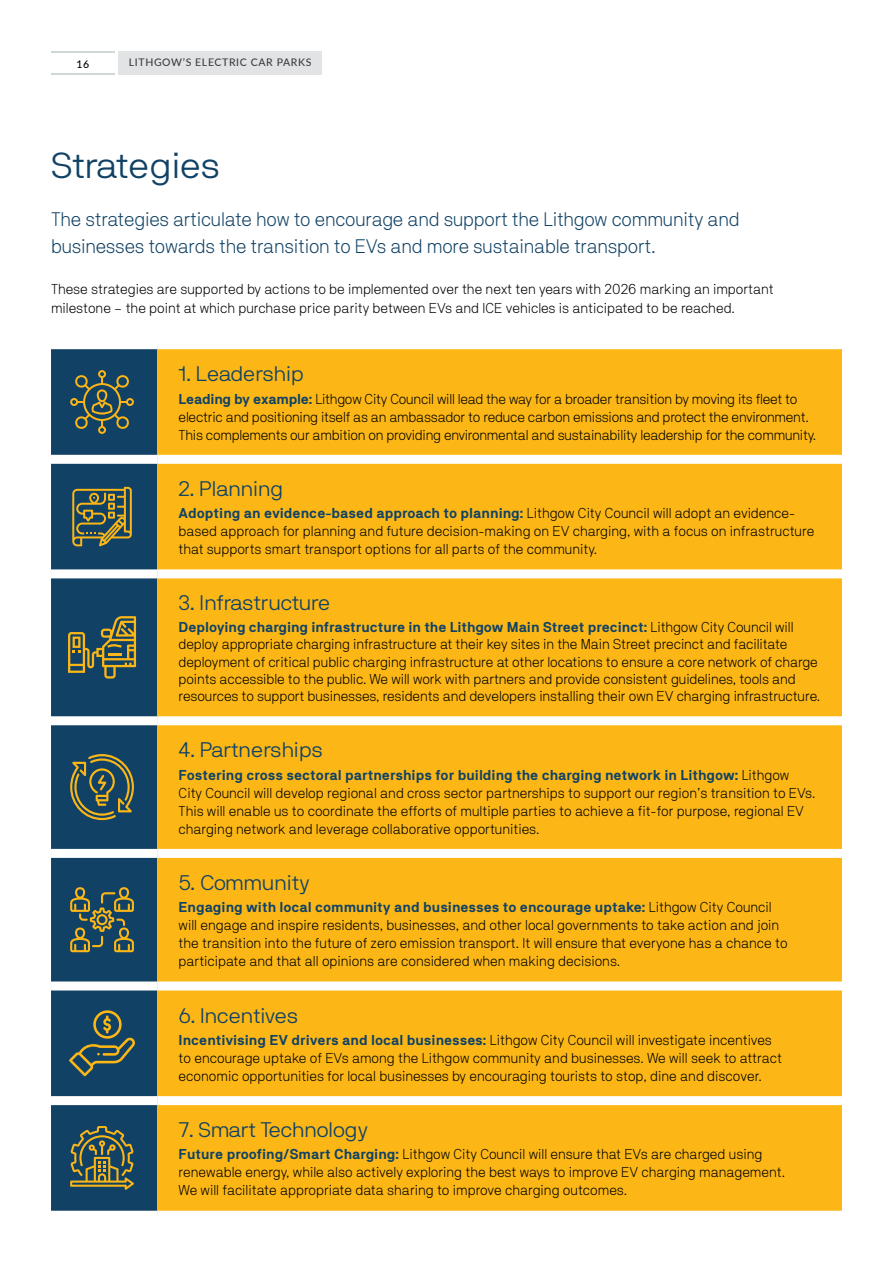
<style>
.page{position:relative;width:893px;height:1263px;background:#fff}
.page>*{position:absolute;margin:0;border:0;box-sizing:border-box;transform-origin:0 0}
.H2_LCC_Heading_TOC{font:300 36px "NB International Pro";color:#114265}
.H3_LCC_Table_heading{font:300 21px "NB International Pro";color:#114265}
.P_LCC_Intro{font:300 19.5px/27px "NB Akademie Std";letter-spacing:-.01em;color:#114265}
.P_LCC_Body_text{font:300 14.25px/18px "NB Akademie Std";color:#000}
.t1{font:500 10.5px "Lato";letter-spacing:.06em;color:#000}
.s1{font-weight:700;color:#114265}
</style>
<div class="page">
<div style="left:51px;top:349px;width:106px;height:862px;background:#114265"></div>
<div style="left:157px;top:349px;width:685px;height:862px;background:#fcb716"></div>
<div style="left:51px;top:849px;width:106px;height:9px;background:#fff"></div>
<div style="left:157px;top:849px;width:685px;height:9px;background:#fff"></div>
<div style="left:51px;top:981px;width:106px;height:9px;background:#fff"></div>
<div style="left:157px;top:981px;width:685px;height:9px;background:#fff"></div>
<div style="left:51px;top:1096px;width:106px;height:9px;background:#fff"></div>
<div style="left:157px;top:1096px;width:685px;height:9px;background:#fff"></div>
<div style="left:51px;top:455px;width:106px;height:9px;background:#fff"></div>
<div style="left:157px;top:455px;width:685px;height:9px;background:#fff"></div>
<div style="left:51px;top:569px;width:106px;height:9px;background:#fff"></div>
<div style="left:157px;top:569px;width:685px;height:9px;background:#fff"></div>
<div style="left:51px;top:716px;width:106px;height:9px;background:#fff"></div>
<div style="left:157px;top:716px;width:685px;height:9px;background:#fff"></div>
<svg style="left:70px;top:370px;width:64px;height:64px;background:#435a53"></svg>
<svg style="left:72px;top:487px;width:60px;height:59px;background:#626a49"></svg>
<svg style="left:68px;top:616px;width:68px;height:62px;background:#5a664c"></svg>
<svg style="left:70px;top:754px;width:64px;height:66px;background:#4d6050"></svg>
<svg style="left:70px;top:887px;width:64px;height:65px;background:#51624f"></svg>
<svg style="left:69px;top:1010px;width:67px;height:66px;background:#3a5656"></svg>
<svg style="left:70px;top:1126px;width:64px;height:64px;background:#56644d"></svg>
<div style="left:118px;top:51px;width:204px;height:24px;background:#e1e3e4"></div>
<hr style="left:51px;top:51px;width:64px;height:2px;background:#cfd7d8">
<hr style="left:51px;top:73px;width:64px;height:2px;background:#cfd7d8">
<p class="t1" style="left:77px;top:56px;width:14px">16</p>
<p class="t1" style="left:129px;top:55px;width:184px">LITHGOW’S ELECTRIC CAR PARKS</p>
<h2 class="H2_LCC_Heading_TOC" style="left:51px;top:145px;width:171px">Strategies</h2>
<p class="P_LCC_Intro" style="left:51px;top:205px;width:690px">The strategies articulate how to encourage and support the Lithgow community and businesses towards the transition to EVs and more sustainable transport.</p>
<p class="P_LCC_Body_text" style="left:51px;top:279px;width:724px;line-height:19.5px">These strategies are supported by actions to be implemented over the next ten years with 2026 marking an important milestone – the point at which purchase price parity between EVs and ICE vehicles is anticipated to be reached.</p>
<p class="H3_LCC_Table_heading" style="left:179px;top:362px;width:127px">1. Leadership</p>
<p class="P_LCC_Body_text" style="left:179px;top:389px;width:639px"><span class="s1">Leading by example:</span> Lithgow City Council will lead the way for a broader transition by moving its fleet to electric and positioning itself as an ambassador to reduce carbon emissions and protect the environment.<br>This complements our ambition on providing environmental and sustainability leadership for the community.</p>
<p class="H3_LCC_Table_heading" style="left:179px;top:477px;width:106px">2. Planning</p>
<p class="P_LCC_Body_text" style="left:179px;top:504px;width:637px"><span class="s1">Adopting an evidence-based approach to planning:</span> Lithgow City Council will adopt an evidence&shy;based approach for planning and future decision-making on EV charging, with a focus on infrastructure that supports smart transport options for all parts of the community.</p>
<p class="H3_LCC_Table_heading" style="left:179px;top:591px;width:153px">3. Infrastructure</p>
<p class="P_LCC_Body_text" style="left:179px;top:618px;width:643px;line-height:17.2px"><span class="s1">Deploying charging infrastructure in the Lithgow Main Street precinct:</span> Lithgow City Council will deploy appropriate charging infrastructure at their key sites in the Main Street precinct and facilitate deployment of critical public charging infrastructure at other locations to ensure a core network of charge points accessible to the public. We will work with partners and provide consistent guidelines, tools and resources to support businesses, residents and developers installing their own EV charging infrastructure.</p>
<p class="H3_LCC_Table_heading" style="left:179px;top:738px;width:146px">4. Partnerships</p>
<p class="P_LCC_Body_text" style="left:179px;top:765px;width:638px"><span class="s1">Fostering cross sectoral partnerships for building the charging network in Lithgow:</span> Lithgow City Council will develop regional and cross sector partnerships to support our region’s transition to EVs.<br>This will enable us to coordinate the efforts of multiple parties to achieve a fit-for purpose, regional EV charging network and leverage collaborative opportunities.</p>
<p class="H3_LCC_Table_heading" style="left:179px;top:871px;width:133px">5. Community</p>
<p class="P_LCC_Body_text" style="left:179px;top:898px;width:611px"><span class="s1">Engaging with local community and businesses to encourage uptake:</span> Lithgow City Council will engage and inspire residents, businesses, and other local governments to take action and join the transition into the future of zero emission transport. It will ensure that everyone has a chance to participate and that all opinions are considered when making decisions.</p>
<p class="H3_LCC_Table_heading" style="left:179px;top:1003px;width:121px">6. Incentives</p>
<p class="P_LCC_Body_text" style="left:179px;top:1030px;width:605px"><span class="s1">Incentivising EV drivers and local businesses:</span> Lithgow City Council will investigate incentives to encourage uptake of EVs among the Lithgow community and businesses. We will seek to attract economic opportunities for local businesses by encouraging tourists to stop, dine and discover.</p>
<p class="H3_LCC_Table_heading" style="left:179px;top:1118px;width:191px">7. Smart Technology</p>
<p class="P_LCC_Body_text" style="left:179px;top:1145px;width:608px"><span class="s1">Future proofing/Smart Charging:</span> Lithgow City Council will ensure that EVs are charged using renewable energy, while also actively exploring the best ways to improve EV charging management.<br>We will facilitate appropriate data sharing to improve charging outcomes.</p>
</div>
